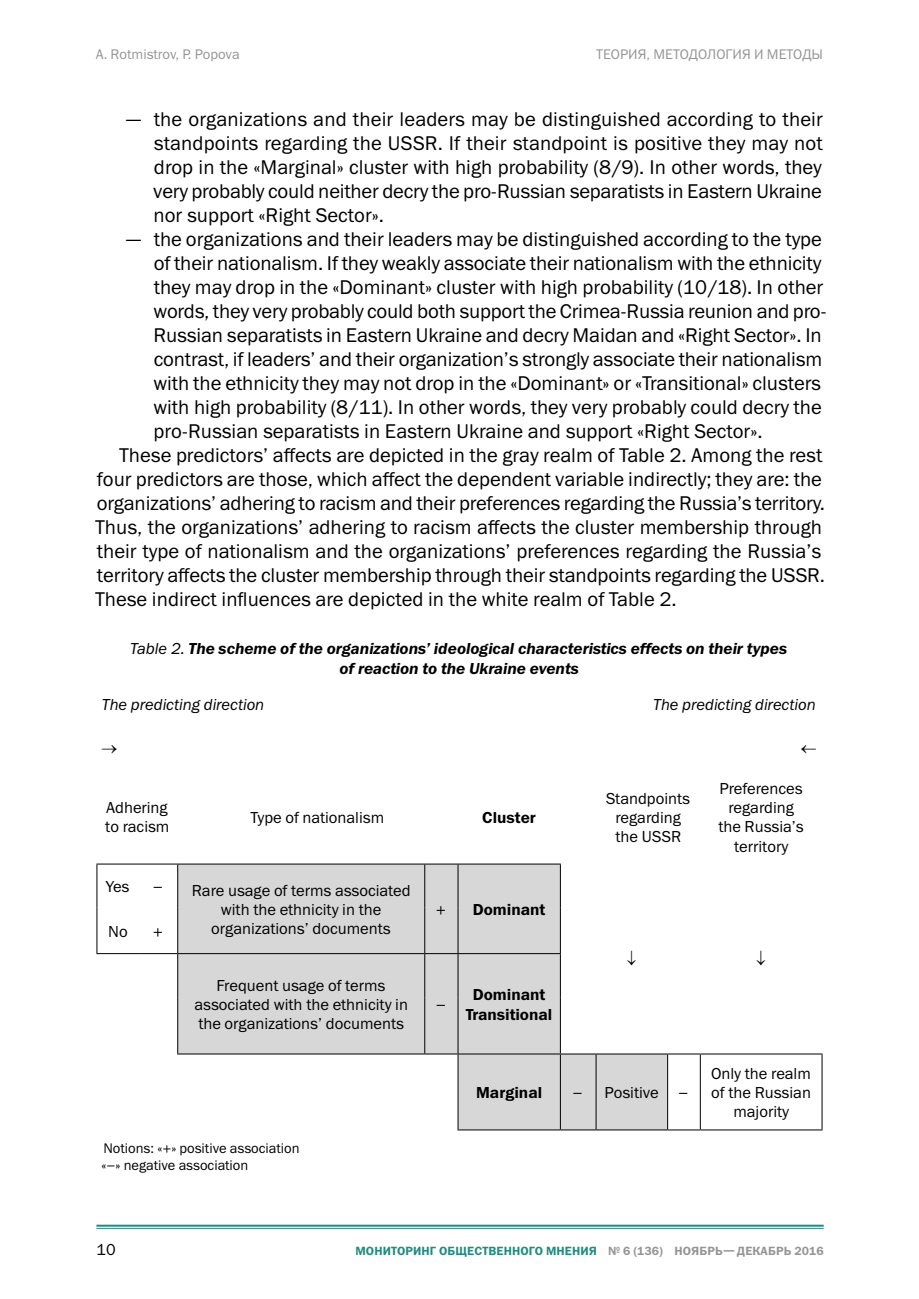
<style>
.page{position:relative;width:919px;height:1299px;background:#fff}
.page>*{position:absolute;margin:0;border:0;box-sizing:border-box;transform-origin:0 0}
.t1{font:20px/24px "Franklin Gothic ITC";color:#000;text-align:justify}
.t2{font:16px/19.2px "Franklin Gothic ITC";color:#000;text-align:center}
.t3{font:italic 600 16px/19.2px "Franklin Gothic ITC";color:#000;text-align:center}
.t4{font:italic 16px "Franklin Gothic ITC";color:#000}
.t5{font:600 16px/19.2px "Franklin Gothic ITC";color:#000;text-align:center}
.t6{font:14px/16.8px "Franklin Gothic ITC";color:#000}
.t7{font:14px "Franklin Gothic ITC";color:#959595}
.t8{font:600 12px "Franklin Gothic ITC";letter-spacing:.01em;color:#208b7f}
.s1{font-family:"PT Serif"}
.s2{font-weight:400}
.s3{color:#959595}
</style>
<div class="page">
<hr style="left:96px;top:1224px;width:727px;height:2px;background:#208b7f">
<hr style="left:96px;top:1227px;width:727px;height:1px;background:#208b7f">
<svg style="left:178px;top:864px;width:489px;height:265px;fill:#d7d7d7"></svg>
<hr style="left:177px;top:864px;width:1px;height:43px;background:#000">
<hr style="left:424px;top:864px;width:1px;height:43px;background:#000">
<hr style="left:457px;top:864px;width:1px;height:43px;background:#000">
<hr style="left:177px;top:907px;width:1px;height:46px;background:#000">
<hr style="left:424px;top:907px;width:1px;height:46px;background:#000">
<hr style="left:457px;top:907px;width:1px;height:46px;background:#000">
<hr style="left:560px;top:1054px;width:1px;height:75px;background:#000">
<hr style="left:595px;top:1054px;width:1px;height:75px;background:#000">
<hr style="left:667px;top:1054px;width:1px;height:75px;background:#000">
<hr style="left:699px;top:1054px;width:1px;height:75px;background:#000">
<hr style="left:96px;top:863px;width:43px;height:1px;background:#000">
<hr style="left:139px;top:863px;width:39px;height:1px;background:#000">
<hr style="left:178px;top:863px;width:247px;height:1px;background:#000">
<hr style="left:425px;top:863px;width:33px;height:1px;background:#000">
<hr style="left:458px;top:863px;width:103px;height:1px;background:#000">
<hr style="left:560px;top:864px;width:1px;height:43px;background:#000">
<hr style="left:560px;top:907px;width:1px;height:46px;background:#000">
<hr style="left:96px;top:953px;width:43px;height:1px;background:#000">
<hr style="left:139px;top:953px;width:39px;height:1px;background:#000">
<hr style="left:178px;top:953px;width:247px;height:1px;background:#000">
<hr style="left:458px;top:953px;width:103px;height:1px;background:#000">
<hr style="left:177px;top:954px;width:1px;height:43px;background:#000">
<hr style="left:560px;top:954px;width:1px;height:43px;background:#000">
<hr style="left:177px;top:997px;width:1px;height:56px;background:#000">
<hr style="left:560px;top:997px;width:1px;height:56px;background:#000">
<hr style="left:177px;top:1053px;width:248px;height:1px;background:#000">
<hr style="left:457px;top:1054px;width:1px;height:75px;background:#000">
<hr style="left:458px;top:1053px;width:102px;height:1px;background:#000">
<hr style="left:560px;top:1053px;width:36px;height:1px;background:#000">
<hr style="left:667px;top:1053px;width:33px;height:1px;background:#000">
<hr style="left:96px;top:864px;width:1px;height:43px;background:#000">
<hr style="left:96px;top:907px;width:1px;height:46px;background:#000">
<hr style="left:821px;top:1054px;width:1px;height:75px;background:#000">
<hr style="left:457px;top:1129px;width:103px;height:1px;background:#000">
<hr style="left:560px;top:1129px;width:36px;height:1px;background:#000">
<hr style="left:596px;top:1129px;width:71px;height:1px;background:#000">
<hr style="left:667px;top:1129px;width:33px;height:1px;background:#000">
<hr style="left:700px;top:1129px;width:122px;height:1px;background:#000">
<hr style="left:596px;top:1053px;width:71px;height:1px;background:#000">
<hr style="left:700px;top:1053px;width:122px;height:1px;background:#000">
<hr style="left:425px;top:953px;width:33px;height:1px;background:#000">
<hr style="left:424px;top:954px;width:1px;height:43px;background:#000">
<hr style="left:457px;top:954px;width:1px;height:43px;background:#000">
<hr style="left:424px;top:997px;width:1px;height:56px;background:#000">
<hr style="left:457px;top:997px;width:1px;height:56px;background:#000">
<hr style="left:425px;top:1053px;width:33px;height:1px;background:#000">
<svg style="left:627px;top:949px;width:8px;height:15px"></svg>
<p class="t7" style="left:96px;top:46px;width:145px">A. Rotmistrov, P. Popova</p>
<p class="t7" style="left:596px;top:46px;width:228px">ТЕОРИЯ, МЕТОДОЛОГИЯ И МЕТОДЫ</p>
<p class="t1" style="left:153px;top:107px;width:671px;text-indent:-29px"><span class="s1">—</span> the organizations and their leaders may be distinguished according to their standpoints regarding the USSR. If their standpoint is positive they may not drop in the «Marginal» cluster with high probability (8/9). In other words, they very probably could neither decry the pro-Russian separatists in Eastern Ukraine nor support «Right Sector».</p>
<p class="t1" style="left:125px;top:227px;width:698px"><span class="s1">—</span> the organizations and their leaders may be distinguished according to the type</p>
<p class="t1" style="left:154px;top:251px;width:669px">of their nationalism. If they weakly associate their nationalism with the ethnicity</p>
<p class="t1" style="left:154px;top:275px;width:671px">they may drop in the «Dominant» cluster with high probability (10/18). In other</p>
<p class="t1" style="left:153px;top:299px;width:673px">words, they very probably could both support the Crimea-Russia reunion and pro-</p>
<p class="t1" style="left:153px;top:323px;width:669px">Russian separatists in Eastern Ukraine and decry Maidan and «Right Sector». In</p>
<p class="t1" style="left:154px;top:347px;width:670px">contrast, if leaders’ and their organization’s strongly associate their nationalism</p>
<p class="t1" style="left:153px;top:371px;width:669px">with the ethnicity they may not drop in the «Dominant» or «Transitional» clusters</p>
<p class="t1" style="left:153px;top:395px;width:670px">with high probability (8/11). In other words, they very probably could decry the</p>
<p class="t1" style="left:153px;top:419px;width:610px">pro-Russian separatists in Eastern Ukraine and support «Right Sector».</p>
<p class="t1" style="left:119px;top:443px;width:704px">These predictors’ affects are depicted in the gray realm of Table 2. Among the rest</p>
<p class="t1" style="left:97px;top:467px;width:726px">four predictors are those, which affect the dependent variable indirectly; they are: the</p>
<p class="t1" style="left:97px;top:491px;width:729px">organizations’ adhering to racism and their preferences regarding the Russia’s territory.</p>
<p class="t1" style="left:95px;top:515px;width:728px">Thus, the organizations’ adhering to racism affects the cluster membership through</p>
<p class="t1" style="left:97px;top:539px;width:725px">their type of nationalism and the organizations’ preferences regarding the Russia’s</p>
<p class="t1" style="left:97px;top:563px;width:729px">territory affects the cluster membership through their standpoints regarding the USSR.</p>
<p class="t1" style="left:95px;top:587px;width:583px">These indirect influences are depicted in the white realm of Table 2.</p>
<p class="t3" style="left:130px;top:640px;width:658px"><span class="s2">Table 2.</span> The scheme of the organizations’ ideological characteristics effects on their types of reaction to the Ukraine events</p>
<p class="t4" style="left:102px;top:695px;width:164px">The predicting direction</p>
<p class="t4" style="left:653px;top:695px;width:164px">The predicting direction</p>
<p class="t2" style="left:105px;top:798px;width:66px;text-align:left">Adhering to racism</p>
<p class="t2" style="left:250px;top:807px;width:135px">Type of nationalism</p>
<p class="t5" style="left:482px;top:808px;width:55px">Cluster</p>
<p class="t2" style="left:106px;top:877px;width:25px">Yes</p>
<p class="t2" style="left:153px;top:877px;width:12px">−</p>
<p class="t2" style="left:192px;top:880px;width:220px">Rare usage of terms associated with the ethnicity in the organizations’ documents</p>
<p class="t2" style="left:108px;top:921px;width:21px">No</p>
<p class="t2" style="left:153px;top:921px;width:12px">+</p>
<p class="t2" style="left:194px;top:975px;width:215px">Frequent usage of terms associated with the ethnicity in the organizations’ documents</p>
<p class="t2" style="left:436px;top:900px;width:12px">+</p>
<p class="t5" style="left:472px;top:900px;width:74px">Dominant</p>
<p class="t2" style="left:435px;top:994px;width:12px">−</p>
<p class="t5" style="left:465px;top:985px;width:88px">Dominant<br>Transitional</p>
<p class="t2" style="left:605px;top:788px;width:86px">Standpoints regarding the USSR</p>
<p class="t2" style="left:718px;top:778px;width:87px">Preferences regarding the Russia’s territory</p>
<p class="t6" style="left:102px;top:1140px;width:199px">Notions: «+» positive association «−» negative association</p>
<p class="t5" style="left:476px;top:1083px;width:67px">Marginal</p>
<p class="t2" style="left:572px;top:1083px;width:12px">−</p>
<p class="t2" style="left:604px;top:1083px;width:85px">Positive −</p>
<p class="t2" style="left:711px;top:1063px;width:101px">Only the realm of the Russian majority</p>
<p class="t2" style="left:96px;top:1239px;width:21px">10</p>
<p class="t8" style="left:355px;top:1243px;width:469px">МОНИТОРИНГ ОБЩЕСТВЕННОГО МНЕНИЯ <span class="s3">№ 6 (136) НОЯБРЬ— ДЕКАБРЬ 2016</span></p>
</div>
